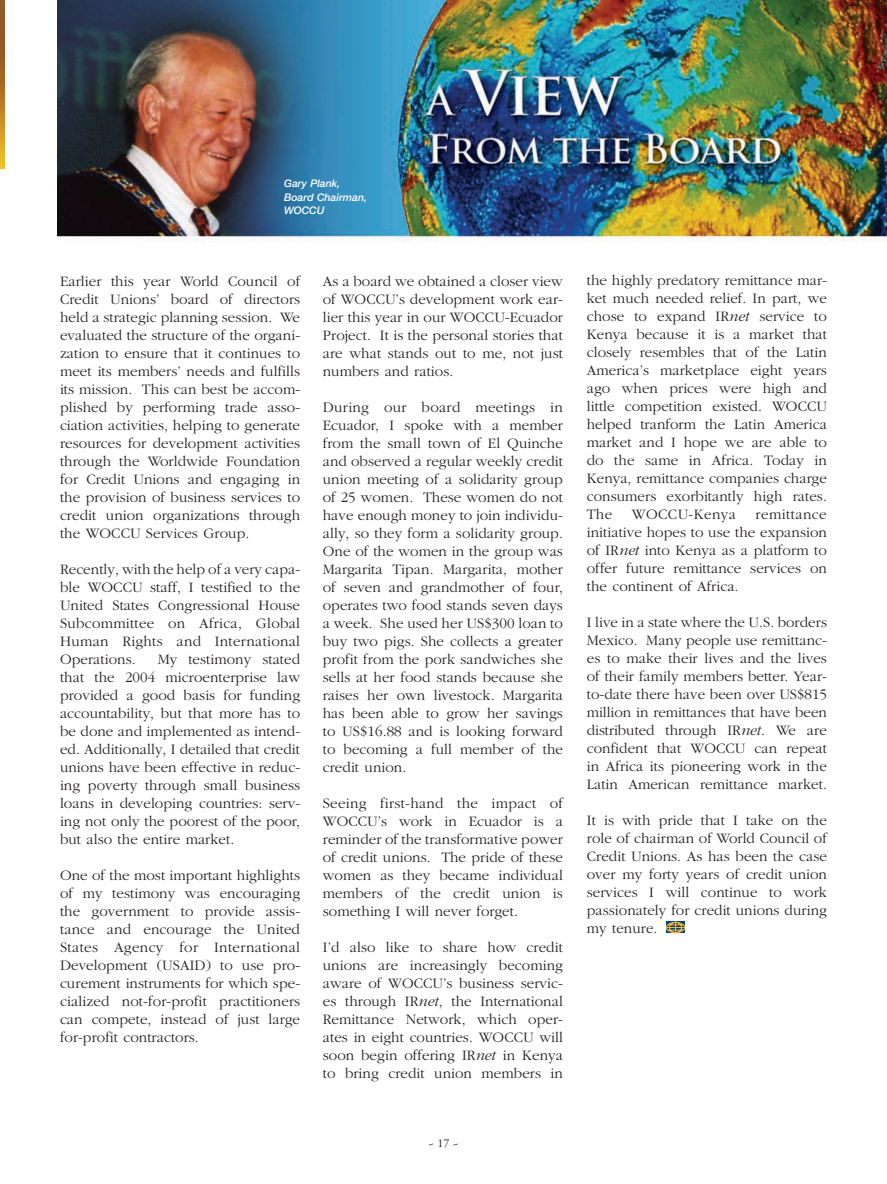
<style>
.page{position:relative;width:887px;height:1184px;background:#fff}
.page>*{position:absolute;margin:0;border:0;box-sizing:border-box;transform-origin:0 0}
.t1{font:300 15px/18px "Garamond";letter-spacing:.005em;color:#231f20;text-align:justify}
.t2{font:300 15px "Garamond";letter-spacing:.03em;color:#231f20}
.t3{font:12px "Adobe Garamond";color:#231f20}
.t4{font:italic 500 10.5px/13.5px "Helvetica Neue";color:#fff}
.s1{font-style:italic}
</style>
<div class="page">
<img style="left:57px;top:0;width:829px;height:242px">
<img style="left:0;top:5px;width:4px;height:164px">
<svg style="left:666px;top:921px;width:19px;height:1px"></svg>
<svg style="left:666px;top:922px;width:19px;height:11px"></svg>
<svg style="left:0;top:0;width:5px;height:5px"></svg>
<svg style="left:881px;top:0;width:6px;height:5px"></svg>
<p class="t4" style="left:284px;top:177px;width:84px">Gary Plank,<br>Board Chairman,<br>WOCCU</p>
<p class="t1" style="left:60px;top:272px;width:242px">Earlier this year World Council of Credit Unions’ board of directors held a strategic planning session. We evaluated the structure of the organi&shy;zation to ensure that it continues to meet its members’ needs and fulfills its mission. This can best be accom&shy;plished by performing trade asso&shy;ciation activities, helping to generate resources for development activities through the Worldwide Foundation for Credit Unions and engaging in the provision of business services to credit union organizations through the WOCCU Services Group.</p>
<p class="t1" style="left:60px;top:560px;width:242px">Recently, with the help of a very capa&shy;ble WOCCU staff, I testified to the United States Congressional House Subcommittee on Africa, Global Human Rights and International Operations.</p>
<p class="t1" style="left:60px;top:650px;width:242px;text-indent:98px">My testimony stated that the 2004 microenterprise law provided a good basis for funding accountability, but that more has to be done and implemented as intend&shy;ed. Additionally, I detailed that credit unions have been effective in reduc&shy;ing poverty through small business loans in developing countries: serv&shy;ing not only the poorest of the poor, but also the entire market.</p>
<p class="t1" style="left:60px;top:866px;width:242px">One of the most important highlights of my testimony was encouraging the government to provide assis&shy;tance and encourage the United States Agency for International Development (USAID) to use pro&shy;curement instruments for which spe&shy;cialized not-for-profit practitioners can compete, instead of just large for-profit contractors.</p>
<p class="t1" style="left:323px;top:272px;width:242px">As a board we obtained a closer view of WOCCU’s development work ear&shy;lier this year in our WOCCU-Ecuador Project. It is the personal stories that are what stands out to me, not just numbers and ratios.</p>
<p class="t1" style="left:323px;top:398px;width:242px">During our board meetings in Ecuador, I spoke with a member from the small town of El Quinche and observed a regular weekly credit union meeting of a solidarity group of 25 women. These women do not have enough money to join individu&shy;ally, so they form a solidarity group.<br>One of the women in the group was Margarita Tipan. Margarita, mother of seven and grandmother of four, operates two food stands seven days a week. She used her US$300 loan to buy two pigs. She collects a greater profit from the pork sandwiches she sells at her food stands because she raises her own livestock. Margarita has been able to grow her savings to US$16.88 and is looking forward to becoming a full member of the credit union.</p>
<p class="t1" style="left:323px;top:794px;width:242px">Seeing first-hand the impact of WOCCU’s work in Ecuador is a reminder of the transformative power of credit unions. The pride of these women as they became individual members of the credit union is something I will never forget.</p>
<p class="t1" style="left:323px;top:938px;width:242px">I’d also like to share how credit unions are increasingly becoming aware of WOCCU’s business servic&shy;es through IR<span class="s1">net</span>, the International Remittance Network, which oper&shy;ates in eight countries. WOCCU will soon begin offering IR<span class="s1">net</span> in Kenya to bring credit union members in</p>
<p class="t1" style="left:586px;top:271px;width:242px">the highly predatory remittance mar&shy;ket much needed relief. In part, we chose to expand IR<span class="s1">net</span> service to Kenya because it is a market that closely resembles that of the Latin America’s marketplace eight years ago when prices were high and little competition existed. WOCCU helped tranform the Latin America market and I hope we are able to do the same in Africa. Today in Kenya, remittance companies charge consumers exorbitantly high rates.<br>The</p>
<p class="t2" style="left:631px;top:506px;width:106px">WOCCU-Kenya</p>
<p class="t1" style="left:586px;top:505px;width:242px;text-indent:169px">remittance initiative hopes to use the expansion of IR<span class="s1">net</span> into Kenya as a platform to offer future remittance services on the continent of Africa.</p>
<p class="t1" style="left:586px;top:613px;width:242px">I live in a state where the U.S. borders Mexico. Many people use remittanc&shy;es to make their lives and the lives of their family members better. Year&shy;to-date there have been over US$815 million in remittances that have been distributed through IR<span class="s1">net</span>. We are confident that WOCCU can repeat in Africa its pioneering work in the Latin American remittance market.</p>
<p class="t1" style="left:586px;top:811px;width:242px">It is with pride that I take on the role of chairman of World Council of Credit Unions. As has been the case over my forty years of credit union services I will continue to work passionately for credit unions during my tenure.</p>
<p class="t3" style="left:428px;top:1136px;width:32px">~ 17 ~</p>
</div>
